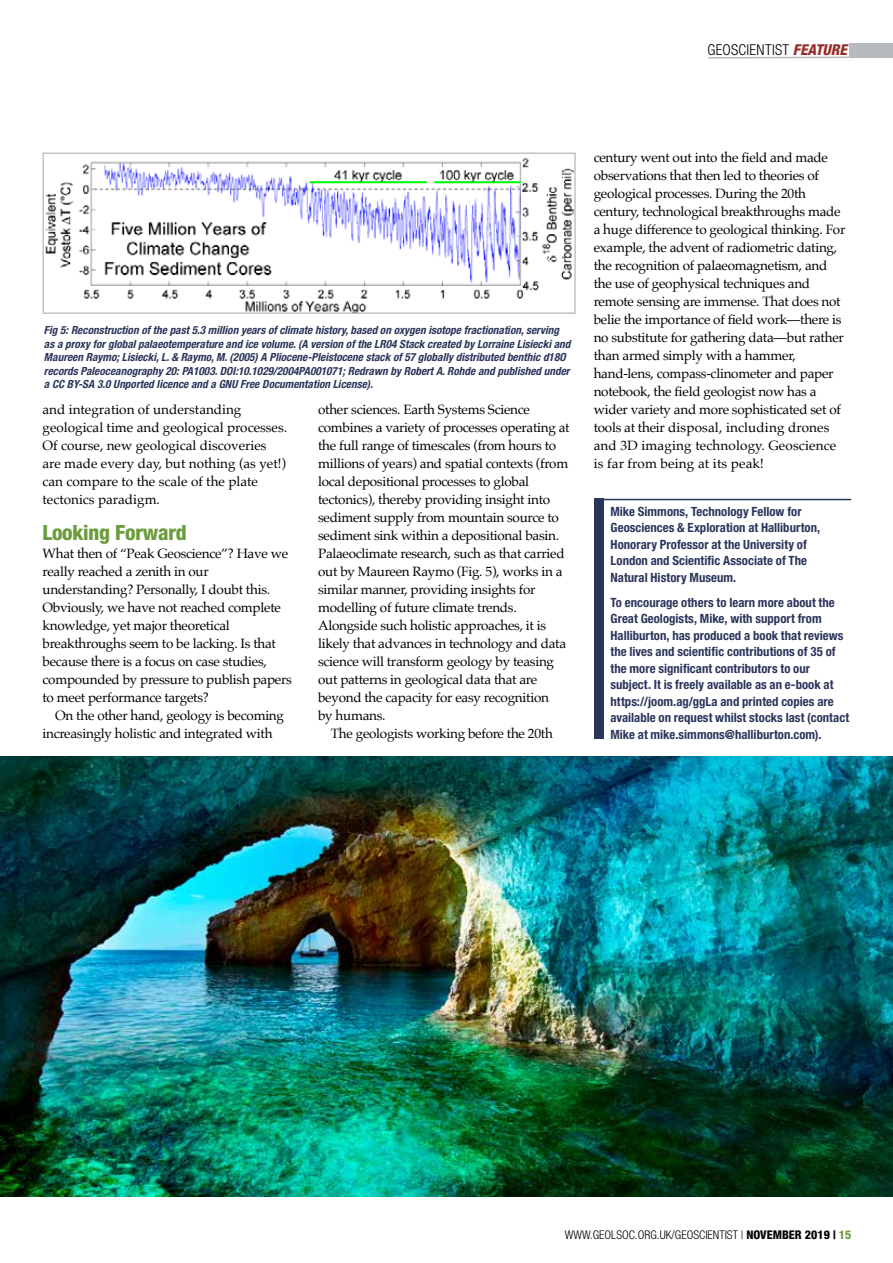
<style>
.page{position:relative;width:893px;height:1263px;background:#fff}
.page>*{position:absolute;margin:0;border:0;box-sizing:border-box;transform-origin:0 0}
.t1{font:800 condensed 21px "Helvetica Neue LT";letter-spacing:-.01em;color:#6c9c3d}
.t2{font:300 condensed 15px "Helvetica Neue LT";letter-spacing:.02em;color:#000}
.t3{font:13.5px/18px "Palatino";letter-spacing:-.02em;color:#000}
.t4{font:13.5px/18px "Palatino";color:#000}
.t5{font:700 condensed 12.75px/16.5px "Helvetica Neue LT";color:#2b355b}
.t6{font:300 condensed 12px "Helvetica Neue LT";color:#000}
.t7{font:italic 700 condensed 11.25px/13.5px "Helvetica Neue LT";color:#2b355b}
.s1{font-weight:800;font-style:italic;color:#982c29}
.s2{font-weight:800}
.s3{font-weight:800;color:#6c9c3d}
</style>
<div class="page">
<div style="left:850px;top:44px;width:43px;height:14px;background:#b6bbbf"></div>
<svg style="left:708px;top:56px;width:142px;height:3px"></svg>
<div style="left:594px;top:499px;width:10px;height:240px;background:#2b355b"></div>
<hr style="left:594px;top:499px;width:257px;height:1px;background:#2b355b">
<img style="left:45px;top:157px;width:528px;height:154px">
<div style="left:42px;top:153px;width:534px;height:161px;border:2px solid #c0c3c4"></div>
<img style="left:0;top:756px;width:893px;height:441px">
<p class="t2" style="left:707px;top:41px;width:141px">GEOSCIENTIST <span class="s1">FEATURE</span></p>
<p class="t7" style="left:44px;top:323px;width:528px">Fig 5: Reconstruction of the past 5.3 million years of climate history, based on oxygen isotope fractionation, serving as a proxy for global palaeotemperature and ice volume. (A version of the LR04 Stack created by Lorraine Lisiecki and Maureen Raymo; Lisiecki, L. &amp; Raymo, M. (2005) A Pliocene-Pleistocene stack of 57 globally distributed benthic d18O records Paleoceanography 20: PA1003. DOI:10.1029/2004PA001071; Redrawn by Robert A. Rohde and published under a CC BY-SA 3.0 Unported licence and a GNU Free Documentation License).</p>
<p class="t4" style="left:43px;top:400px;width:246px">and integration of understanding geological time and geological processes.<br>Of course, new geological discoveries are made every day, but nothing (as yet!) can compare to the scale of the plate tectonics paradigm.</p>
<h1 class="t1" style="left:43px;top:520px;width:146px">Looking Forward</h1>
<p class="t3" style="left:43px;top:544px;width:251px">What then of “Peak Geoscience”? Have we really reached a zenith in our understanding? Personally, I doubt this.<br>Obviously, we have not reached complete knowledge, yet major theoretical breakthroughs seem to be lacking. Is that because there is a focus on case studies, compounded by pressure to publish papers to meet performance targets?</p>
<p class="t3" style="left:43px;top:706px;width:243px;text-indent:13px">On the other hand, geology is becoming increasingly holistic and integrated with</p>
<p class="t3" style="left:318px;top:400px;width:253px">other sciences. Earth Systems Science combines a variety of processes operating at the full range of timescales (from hours to millions of years) and spatial contexts (from local depositional processes to global tectonics), thereby providing insight into sediment supply from mountain source to sediment sink within a depositional basin.<br>Palaeoclimate research, such as that carried out by Maureen Raymo (Fig. 5), works in a similar manner, providing insights for modelling of future climate trends.<br>Alongside such holistic approaches, it is likely that advances in technology and data science will transform geology by teasing out patterns in geological data that are beyond the capacity for easy recognition<br>by humans.</p>
<p class="t3" style="left:331px;top:724px;width:224px">The geologists working before the 20th</p>
<p class="t3" style="left:594px;top:148px;width:253px">century went out into the field and made observations that then led to theories of geological processes. During the 20th century, technological breakthroughs made a huge difference to geological thinking. For example, the advent of radiometric dating, the recognition of palaeomagnetism, and the use of geophysical techniques and remote sensing are immense. That does not belie the importance of field work—there is no substitute for gathering data—but rather than armed simply with a hammer, hand-lens, compass-clinometer and paper notebook, the field geologist now has a wider variety and more sophisticated set of tools at their disposal, including drones and 3D imaging technology. Geoscience is far from being at its peak!</p>
<p class="t5" style="left:610px;top:503px;width:211px">Mike Simmons, Technology Fellow for Geosciences &amp; Exploration at Halliburton, Honorary Professor at the University of London and Scientific Associate of The Natural History Museum.</p>
<p class="t5" style="left:610px;top:594px;width:240px">To encourage others to learn more about the Great Geologists, Mike, with support from Halliburton, has produced a book that reviews the lives and scientific contributions of 35 of the more significant contributors to our subject. It is freely available as an e-book at https://joom.ag/ggLa and printed copies are available on request whilst stocks last (contact Mike at mike.simmons@halliburton.com).</p>
<p class="t6" style="left:565px;top:1228px;width:288px">WWW.GEOLSOC.ORG.UK/GEOSCIENTIST | <span class="s2">NOVEMBER 2019 |</span> <span class="s3">15</span></p>
</div>
